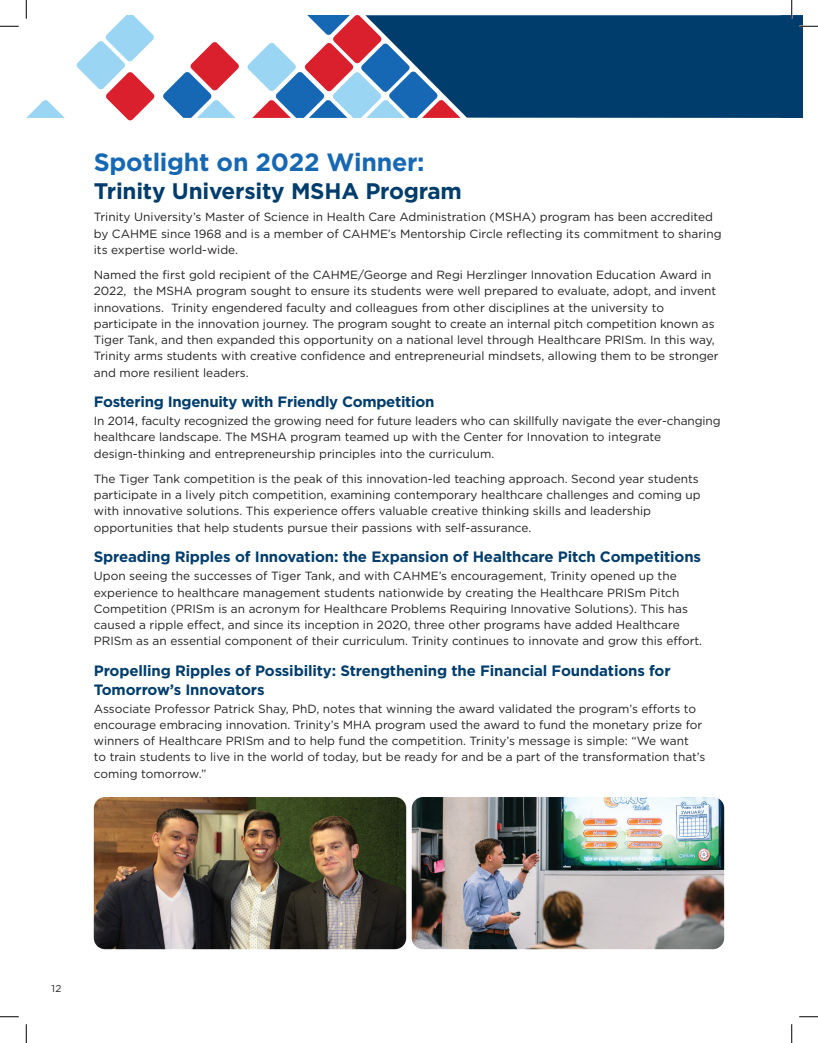
<style>
.page{position:relative;width:818px;height:1043px;background:#fff}
.page>*{position:absolute;margin:0;border:0;box-sizing:border-box;transform-origin:0 0}
.t1{font:700 25px "Gotham";letter-spacing:-.01em;color:#1768b4}
.t2{font:700 22.5px "Gotham";letter-spacing:-.01em;color:#003d6d}
.t3{font:700 15px/18.8px "Gotham";letter-spacing:-.01em;color:#003d6d}
.t4{font:11.88px/16.2px "Gotham";color:#231f20}
.t5{font:10px "Gotham";color:#231f20}
</style>
<div class="page">
<svg style="left:26px;top:100px;width:39px;height:18px"></svg>
<svg style="left:163px;top:42px;width:76px;height:76px"></svg>
<svg style="left:76px;top:15px;width:79px;height:106px"></svg>
<svg style="left:247px;top:15px;width:118px;height:103px"></svg>
<svg style="left:365px;top:15px;width:415px;height:103px;background:#114877"></svg>
<img style="left:94px;top:797px;width:312px;height:152px">
<img style="left:412px;top:797px;width:312px;height:152px">
<svg style="left:0;top:25px;width:19px;height:2px"></svg>
<svg style="left:0;top:1016px;width:19px;height:1px"></svg>
<svg style="left:799px;top:1016px;width:19px;height:1px"></svg>
<svg style="left:25px;top:0;width:2px;height:19px"></svg>
<svg style="left:25px;top:1024px;width:2px;height:18px"></svg>
<svg style="left:780px;top:0;width:38px;height:118px"></svg>
<svg style="left:791px;top:1024px;width:1px;height:18px"></svg>
<h1 class="t1" style="left:94px;top:146px;width:332px">Spotlight on 2022 Winner:</h1>
<h2 class="t2" style="left:94px;top:176px;width:369px">Trinity University MSHA Program</h2>
<p class="t4" style="left:94px;top:209px;width:629px">Trinity University’s Master of Science in Health Care Administration (MSHA) program has been accredited by CAHME since 1968 and is a member of CAHME’s Mentorship Circle reflecting its commitment to sharing its expertise world-wide.</p>
<p class="t4" style="left:94px;top:266px;width:626px">Named the first gold recipient of the CAHME/George and Regi Herzlinger Innovation Education Award in 2022, the MSHA program sought to ensure its students were well prepared to evaluate, adopt, and invent innovations. Trinity engendered faculty and colleagues from other disciplines at the university to participate in the innovation journey. The program sought to create an internal pitch competition known as Tiger Tank, and then expanded this opportunity on a national level through Healthcare PRISm. In this way, Trinity arms students with creative confidence and entrepreneurial mindsets, allowing them to be stronger and more resilient leaders.</p>
<p class="t3" style="left:94px;top:392px;width:342px">Fostering Ingenuity with Friendly Competition</p>
<p class="t4" style="left:94px;top:412px;width:628px">In 2014, faculty recognized the growing need for future leaders who can skillfully navigate the ever-changing healthcare landscape. The MSHA program teamed up with the Center for Innovation to integrate design-thinking and entrepreneurship principles into the curriculum.</p>
<p class="t4" style="left:94px;top:470px;width:608px">The Tiger Tank competition is the peak of this innovation-led teaching approach. Second year students participate in a lively pitch competition, examining contemporary healthcare challenges and coming up with innovative solutions. This experience offers valuable creative thinking skills and leadership opportunities that help students pursue their passions with self-assurance.</p>
<p class="t3" style="left:94px;top:547px;width:609px">Spreading Ripples of Innovation: the Expansion of Healthcare Pitch Competitions</p>
<p class="t4" style="left:94px;top:567px;width:610px">Upon seeing the successes of Tiger Tank, and with CAHME’s encouragement, Trinity opened up the experience to healthcare management students nationwide by creating the Healthcare PRISm Pitch Competition (PRISm is an acronym for Healthcare Problems Requiring Innovative Solutions). This has caused a ripple effect, and since its inception in 2020, three other programs have added Healthcare PRISm as an essential component of their curriculum. Trinity continues to innovate and grow this effort.</p>
<p class="t3" style="left:94px;top:661px;width:578px">Propelling Ripples of Possibility: Strengthening the Financial Foundations for<br>Tomorrow’s Innovators</p>
<p class="t4" style="left:94px;top:700px;width:613px">Associate Professor Patrick Shay, PhD, notes that winning the award validated the program’s efforts to encourage embracing innovation. Trinity’s MHA program used the award to fund the monetary prize for winners of Healthcare PRISm and to help fund the competition. Trinity’s message is simple: “We want<br>to train students to live in the world of today, but be ready for and be a part of the transformation that’s coming tomorrow.”</p>
<p class="t5" style="left:51px;top:982px;width:11px">12</p>
</div>
